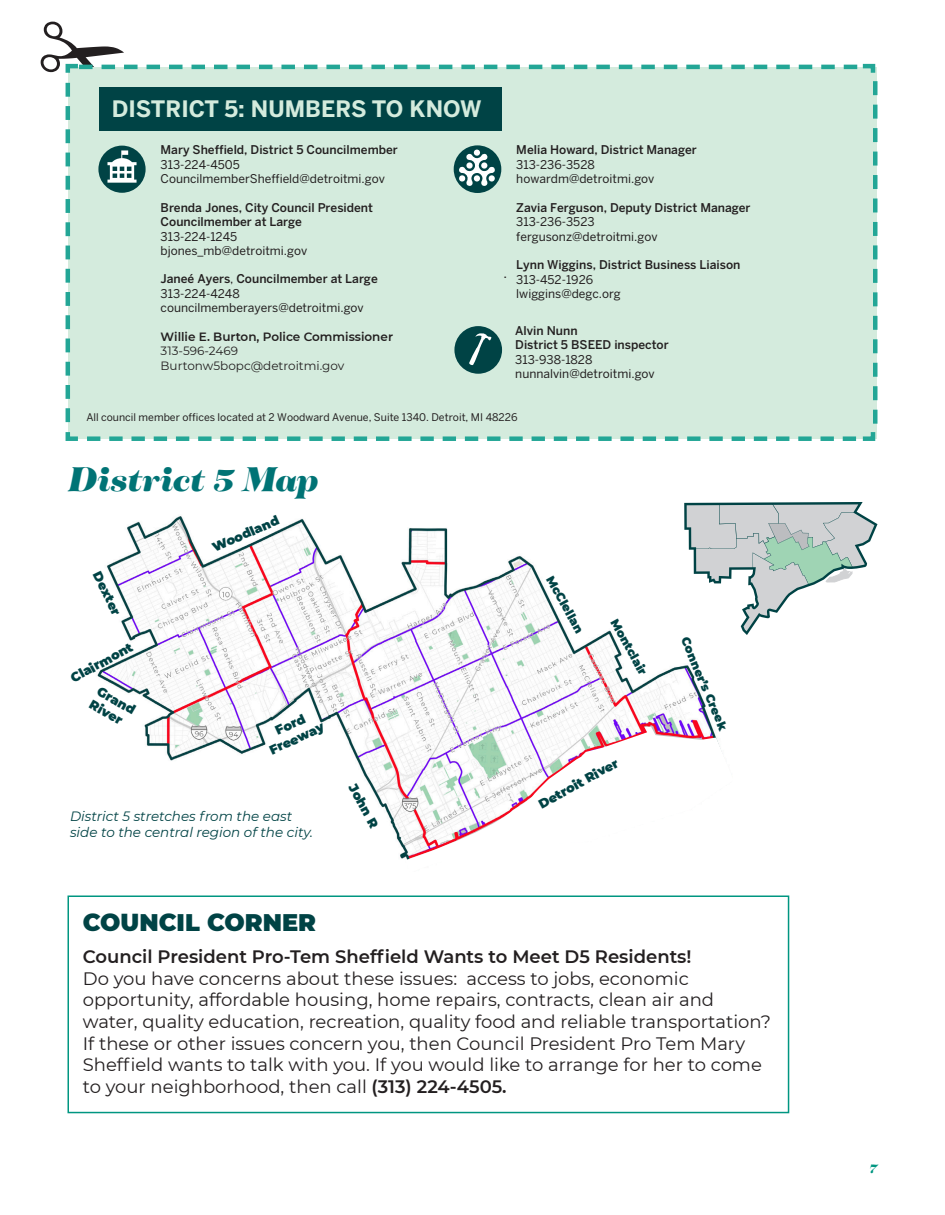
<style>
.page{position:relative;width:945px;height:1215px;background:#fff}
.page>*{position:absolute;margin:0;border:0;box-sizing:border-box;transform-origin:0 0}
.t1{font:italic 900 37.5px "Tenez";color:#007375}
.t2{font:900 24px "Montserrat";color:#004345}
.t3{font:700 22.5px "Benton Sans";color:#d4ebdd}
.t4{font:18px/21.6px "Montserrat";color:#231f20}
.t5{font:600 18px "Montserrat";color:#231f20}
.t6{font:italic 900 15px "Tenez";color:#009681}
.t7{font:italic 13.5px/16.2px "Montserrat";color:#004345}
.t8{font:13.5px "Benton Sans";color:#231f20}
.t9{font:900 12.75px/15.3px "Montserrat";color:#004345;text-align:center}
.t10{font:12px "Benton Sans";color:#231f20}
.t11{font:500 12px "Benton Sans";color:#231f20}
.t12{font:12px "Montserrat";color:#231f20}
.t13{font:600 12px "Montserrat";color:#231f20}
.t14{font:900 12px "Montserrat";color:#004345}
.t15{font:10.5px "Benton Sans";color:#231f20}
.s1{font-weight:400}
.s2{font-weight:600}
</style>
<div class="page">
<svg style="left:41px;top:22px;width:83px;height:50px"></svg>
<div style="left:63px;top:62px;width:815px;height:379px;background:#d4ebdd"></div>
<div style="left:99px;top:87px;width:402px;height:44px;background:#004345"></div>
<div style="left:98px;top:146px;width:48px;height:47px;background:#004345;border-radius:50%"></div>
<svg style="left:107px;top:150px;width:30px;height:33px"></svg>
<div style="left:454px;top:145px;width:47px;height:48px;background:#004345;border-radius:50%"></div>
<svg style="left:459px;top:154px;width:36px;height:32px"></svg>
<div style="left:489px;top:175px;width:6px;height:7px;background:#fff;border-radius:50%"></div>
<svg style="left:466px;top:162px;width:7px;height:7px"></svg>
<div style="left:481px;top:162px;width:6px;height:7px;background:#fff;border-radius:50%"></div>
<div style="left:459px;top:175px;width:6px;height:7px;background:#fff;border-radius:50%"></div>
<div style="left:474px;top:175px;width:6px;height:7px;background:#fff;border-radius:50%"></div>
<div style="left:474px;top:149px;width:6px;height:7px;background:#fff;border-radius:50%"></div>
<div style="left:454px;top:326px;width:48px;height:48px;background:#004345;border-radius:50%"></div>
<svg style="left:469px;top:333px;width:22px;height:32px"></svg>
<svg style="left:87px;top:436px;width:769px;height:5px;background:#79c8bb"></svg>
<img style="left:97px;top:516px;width:615px;height:343px">
<div style="left:242px;top:824px;width:27px;height:30px;background:#fff"></div>
<svg style="left:513px;top:561px;width:10px;height:7px"></svg>
<div style="left:617px;top:513px;width:28px;height:26px;background:#fff"></div>
<svg style="left:405px;top:727px;width:316px;height:133px"></svg>
<svg style="left:67px;top:895px;width:723px;height:219px"></svg>
<svg style="left:684px;top:502px;width:193px;height:133px"></svg>
<p class="t3" style="left:112px;top:96px;width:371px">DISTRICT 5: NUMBERS TO KNOW</p>
<p class="t11" style="left:161px;top:143px;width:239px">Mary Sheffield, District 5 Councilmember</p>
<p class="t10" style="left:161px;top:157px;width:81px">313-224-4505</p>
<p class="t10" style="left:161px;top:172px;width:226px">CouncilmemberSheffield@detroitmi.gov</p>
<p class="t11" style="left:161px;top:201px;width:214px">Brenda Jones, City Council President</p>
<p class="t11" style="left:161px;top:215px;width:143px">Councilmember at Large</p>
<p class="t10" style="left:161px;top:229px;width:78px">313-224-1245</p>
<p class="t10" style="left:161px;top:244px;width:148px">bjones_mb@detroitmi.gov</p>
<p class="t11" style="left:161px;top:272px;width:219px">Janeé Ayers<span class="s1">,</span> Councilmember at Large</p>
<p class="t10" style="left:161px;top:286px;width:81px">313-224-4248</p>
<p class="t10" style="left:161px;top:301px;width:205px">councilmemberayers@detroitmi.gov</p>
<p class="t13" style="left:161px;top:328px;width:234px">Willie E. Burton, Police Commissioner</p>
<p class="t12" style="left:161px;top:343px;width:79px">313-596-2469</p>
<p class="t12" style="left:161px;top:357px;width:185px">Burtonw5bopc@detroitmi.gov</p>
<p class="t8" style="left:504px;top:265px;width:5px">.</p>
<p class="t11" style="left:516px;top:143px;width:182px">Melia Howard, District Manager</p>
<p class="t10" style="left:516px;top:157px;width:80px">313-236-3528</p>
<p class="t10" style="left:516px;top:172px;width:140px">howardm@detroitmi.gov</p>
<p class="t11" style="left:516px;top:200px;width:236px">Zavia Ferguson, Deputy District Manager</p>
<p class="t10" style="left:516px;top:215px;width:80px">313-236-3523</p>
<p class="t10" style="left:516px;top:229px;width:143px">fergusonz@detroitmi.gov</p>
<p class="t11" style="left:516px;top:258px;width:226px">Lynn Wiggins, District Business Liaison</p>
<p class="t10" style="left:516px;top:272px;width:78px">313-452-1926</p>
<p class="t10" style="left:516px;top:287px;width:106px">lwiggins@degc.org</p>
<p class="t11" style="left:515px;top:323px;width:64px">Alvin Nunn</p>
<p class="t11" style="left:515px;top:338px;width:155px">District 5 BSEED inspector</p>
<p class="t10" style="left:515px;top:352px;width:79px">313-938-1828</p>
<p class="t10" style="left:515px;top:367px;width:141px">nunnalvin@detroitmi.gov</p>
<p class="t15" style="left:86px;top:411px;width:433px">All council member offices located at 2 Woodward Avenue, Suite 1340. Detroit, MI 48226</p>
<p class="t1" style="left:68px;top:451px;width:253px">District 5 Map</p>
<p class="t9" style="left:104px;top:568px;width:48px;rotate:64deg">Dexter</p>
<p class="t9" style="left:68px;top:672px;width:70px;rotate:-29deg">Clairmont</p>
<p class="t9" style="left:102px;top:683px;width:43px;text-align:left;rotate:30deg">Grand<br>River</p>
<p class="t9" style="left:210px;top:541px;width:73px;rotate:-24deg">Woodland</p>
<p class="t9" style="left:260px;top:729px;width:60px;rotate:-25deg">Ford<br>Freeway</p>
<p class="t7" style="left:70px;top:807px;width:245px">District 5 stretches from the east side to the central region of the city.</p>
<p class="t9" style="left:359px;top:781px;width:49px;rotate:61deg">John R</p>
<p class="t2" style="left:83px;top:904px;width:235px">COUNCIL CORNER</p>
<p class="t14" style="left:557px;top:572px;width:65px;rotate:61deg">McClellan</p>
<p class="t14" style="left:622px;top:615px;width:63px;rotate:61deg">Montclair</p>
<p class="t9" style="left:535px;top:798px;width:91px;rotate:-29deg">Detroit River</p>
<p class="t14" style="left:693px;top:634px;width:101px;rotate:67deg">Conner’s Creek</p>
<p class="t5" style="left:83px;top:944px;width:610px">Council President Pro-Tem Sheffield Wants to Meet D5 Residents!</p>
<p class="t4" style="left:83px;top:967px;width:690px">Do you have concerns about these issues: access to jobs, economic opportunity, affordable housing, home repairs, contracts, clean air and water, quality education, recreation, quality food and reliable transportation?<br>If these or other issues concern you, then Council President Pro Tem Mary Sheffield wants to talk with you. If you would like to arrange for her to come to your neighborhood, then call <span class="s2">(313) 224-4505.</span></p>
<p class="t6" style="left:870px;top:1157px;width:9px">7</p>
</div>
